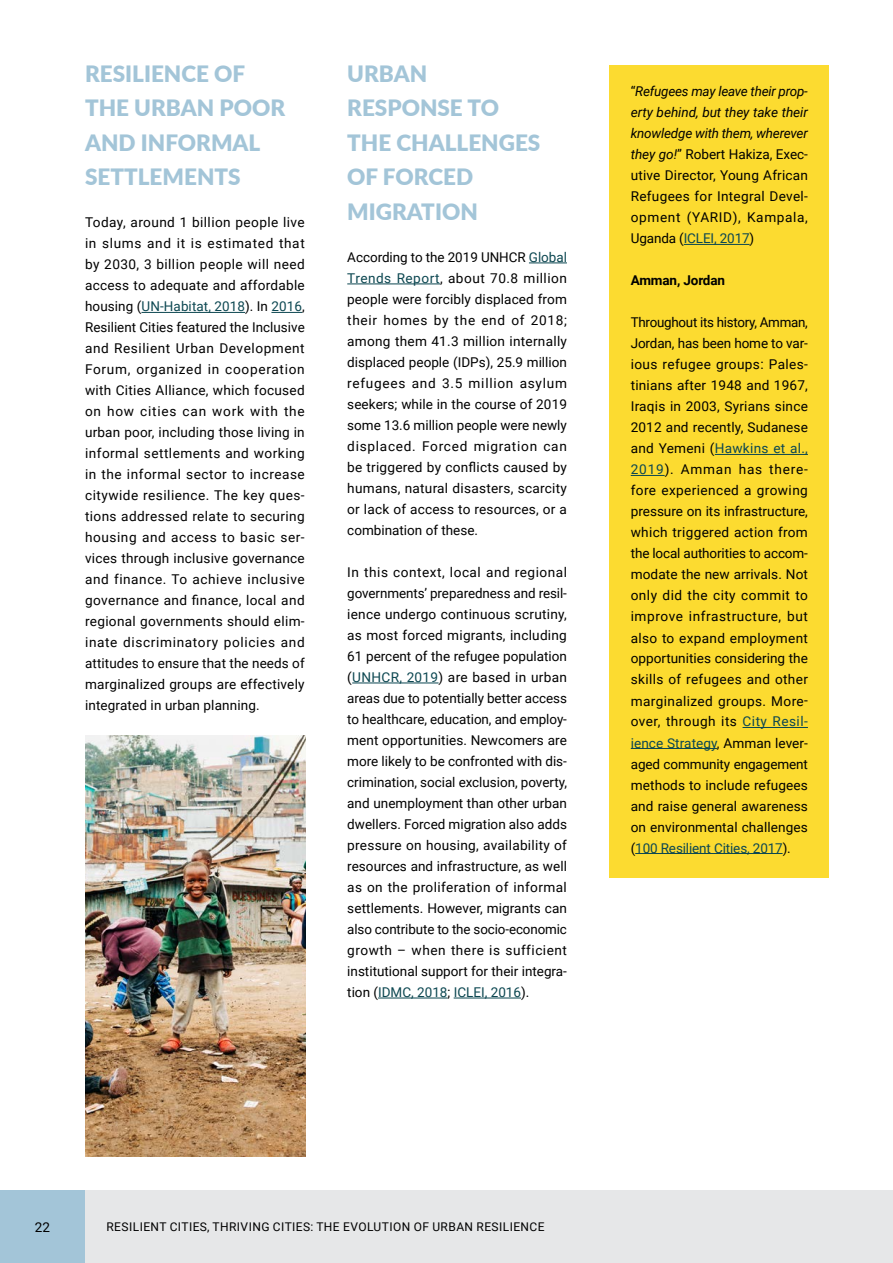
<style>
.page{position:relative;width:893px;height:1263px;background:#fff}
.page>*{position:absolute;margin:0;border:0;box-sizing:border-box;transform-origin:0 0}
.t1{font:900 22.5px/34.5px "Lato";color:#a3c5d8}
.t2{font:13.5px/21px "Roboto";letter-spacing:.005em;color:#000;text-align:justify}
.t3{font:700 13.5px "Roboto";letter-spacing:-.01em;color:#000}
.t4{font:12px "Roboto";letter-spacing:.035em;color:#000}
.s1{color:#0c4751}
.s2{font-style:italic}
</style>
<div class="page">
<div style="left:83px;top:1191px;width:810px;height:72px;background:#e6e7e8"></div>
<hr style="left:141px;top:312px;width:104px;height:1px;background:#0c4751">
<hr style="left:271px;top:312px;width:31px;height:1px;background:#0c4751">
<hr style="left:529px;top:263px;width:38px;height:1px;background:#0c4751">
<hr style="left:347px;top:284px;width:93px;height:1px;background:#0c4751">
<hr style="left:352px;top:683px;width:87px;height:1px;background:#0c4751">
<hr style="left:378px;top:998px;width:69px;height:1px;background:#0c4751">
<hr style="left:454px;top:998px;width:67px;height:1px;background:#0c4751">
<div style="left:609px;top:65px;width:220px;height:203px;background:#fcdb30"></div>
<hr style="left:684px;top:244px;width:66px;height:1px;background:#0c4751">
<div style="left:609px;top:254px;width:220px;height:56px;background:#fcdb30"></div>
<div style="left:609px;top:296px;width:220px;height:581px;background:#fcdb30"></div>
<hr style="left:715px;top:454px;width:93px;height:1px;background:#0c4751">
<hr style="left:631px;top:475px;width:34px;height:1px;background:#0c4751">
<hr style="left:742px;top:727px;width:66px;height:1px;background:#0c4751">
<hr style="left:631px;top:748px;width:86px;height:1px;background:#0c4751">
<hr style="left:635px;top:853px;width:148px;height:1px;background:#0c4751">
<img style="left:85px;top:736px;width:220px;height:421px">
<div style="left:0;top:1191px;width:85px;height:72px;background:#a3c5d8"></div>
<h1 class="t1" style="left:85px;top:55px;width:202px">RESILIENCE OF<br>THE URBAN POOR<br>AND INFORMAL<br>SETTLEMENTS</h1>
<p class="t2" style="left:85px;top:212px;width:221px">Today, around 1 billion people live in slums and it is estimated that by 2030, 3 billion people will need access to adequate and affordable housing (<span class="s1">UN-Habitat, 2018</span>). In <span class="s1">2016</span>, Resilient Cities featured the Inclusive and Resilient Urban Development Forum, organized in cooperation with Cities Alliance, which focused on how cities can work with the urban poor, including those living in informal settlements and working in the informal sector to increase citywide resilience. The key ques&shy;tions addressed relate to securing housing and access to basic ser&shy;vices through inclusive governance and finance. To achieve inclusive governance and finance, local and regional governments should elim&shy;inate discriminatory policies and attitudes to ensure that the needs of marginalized groups are effectively integrated in urban planning.</p>
<h1 class="t1" style="left:347px;top:55px;width:195px">URBAN<br>RESPONSE TO<br>THE CHALLENGES<br>OF FORCED<br>MIGRATION</h1>
<p class="t2" style="left:347px;top:246px;width:221px">According to the 2019 UNHCR <span class="s1">Global Trends Report</span>, about 70.8 million people were forcibly displaced from their homes by the end of 2018; among them 41.3 million internally displaced people (IDPs), 25.9 million refugees and 3.5 million asylum seekers; while in the course of 2019 some 13.6 million people were newly displaced. Forced migration can be triggered by conflicts caused by humans, natural disasters, scarcity or lack of access to resources, or a combination of these.</p>
<p class="t2" style="left:347px;top:561px;width:221px">In this context, local and regional governments’ preparedness and resil&shy;ience undergo continuous scrutiny, as most forced migrants, including 61 percent of the refugee population (<span class="s1">UNHCR, 2019</span>) are based in urban areas due to potentially better access to healthcare, education, and employ&shy;ment opportunities. Newcomers are more likely to be confronted with dis&shy;crimination, social exclusion, poverty, and unemployment than other urban dwellers. Forced migration also adds pressure on housing, availability of resources and infrastructure, as well as on the proliferation of informal settlements. However, migrants can also contribute to the socio-economic growth – when there is sufficient institutional support for their integra&shy;tion (<span class="s1">IDMC, 2018</span>; <span class="s1">ICLEI, 2016</span>).</p>
<p class="t2" style="left:631px;top:81px;width:179px">“<span class="s2">Refugees may leave their prop&shy;erty behind, but they take their knowledge with them, wherever they go!</span>” Robert Hakiza, Exec&shy;utive Director, Young African Refugees for Integral Devel&shy;opment (YARID), Kampala, Uganda (<span class="s1">ICLEI, 2017</span>)</p>
<p class="t3" style="left:631px;top:271px;width:96px">Amman, Jordan</p>
<p class="t2" style="left:631px;top:312px;width:179px">Throughout its history, Amman, Jordan, has been home to var&shy;ious refugee groups: Pales&shy;tinians after 1948 and 1967, Iraqis in 2003, Syrians since 2012 and recently, Sudanese and Yemeni (<span class="s1">Hawkins et al., 2019</span>). Amman has there&shy;fore experienced a growing pressure on its infrastructure, which triggered action from the local authorities to accom&shy;modate the new arrivals. Not only did the city commit to improve infrastructure, but also to expand employment opportunities considering the skills of refugees and other marginalized groups. More&shy;over, through its <span class="s1">City Resil&shy;ience Strategy</span>, Amman lever&shy;aged community engagement methods to include refugees and raise general awareness on environmental challenges (<span class="s1">100 Resilient Cities, 2017</span>).</p>
<p class="t2" style="left:35px;top:1216px;width:17px">22</p>
<p class="t4" style="left:107px;top:1219px;width:440px">RESILIENT CITIES, THRIVING CITIES: THE EVOLUTION OF URBAN RESILIENCE</p>
</div>
